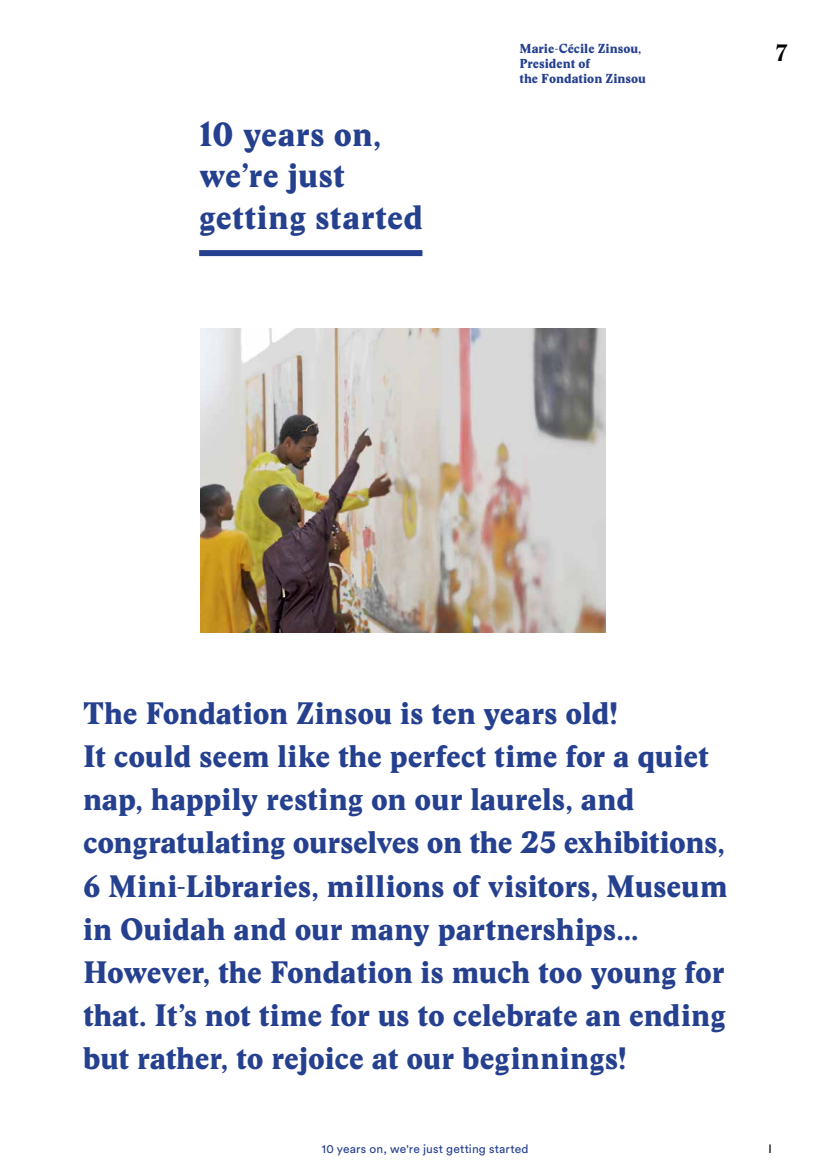
<style>
.page{position:relative;width:830px;height:1170px;background:#fff}
.page>*{position:absolute;margin:0;border:0;box-sizing:border-box;transform-origin:0 0}
.t1{font:33px/41.5px "Stanley Poster";letter-spacing:.005em;color:#25408f}
.t2{font:30.45px/43.2px "Stanley Poster";letter-spacing:-.005em;color:#25408f}
.t3{font:700 23.25px "Stanley";color:#000}
.t4{font:12.75px/15.5px "Stanley Poster";color:#25408f}
.t5{font:12px "Circular Std";letter-spacing:.01em;color:#25408f}
.t6{font:12px "Circular Std";color:#000}
</style>
<div class="page">
<div style="left:199px;top:250px;width:223px;height:6px;background:#25408f"></div>
<img style="left:200px;top:328px;width:404px;height:305px">
<p class="t1" style="left:199px;top:114px;width:225px">10 years on, we’re just getting started</p>
<p class="t4" style="left:519px;top:41px;width:128px">Marie-Cécile Zinsou,<br>President of<br>the Fondation Zinsou</p>
<p class="t3" style="left:775px;top:39px;width:13px">7</p>
<p class="t2" style="left:83px;top:692px;width:645px">The Fondation Zinsou is ten years old!<br>It could seem like the perfect time for a quiet nap, happily resting on our laurels, and congratulating ourselves on the 25 exhibitions, 6 Mini-Libraries, millions of visitors, Museum in Ouidah and our many partnerships… However, the Fondation is much too young for that. It’s not time for us to celebrate an ending but rather, to rejoice at our beginnings!</p>
<p class="t5" style="left:321px;top:1141px;width:208px">10 years on, we're just getting started</p>
<p class="t6" style="left:768px;top:1141px;width:5px">I</p>
</div>
